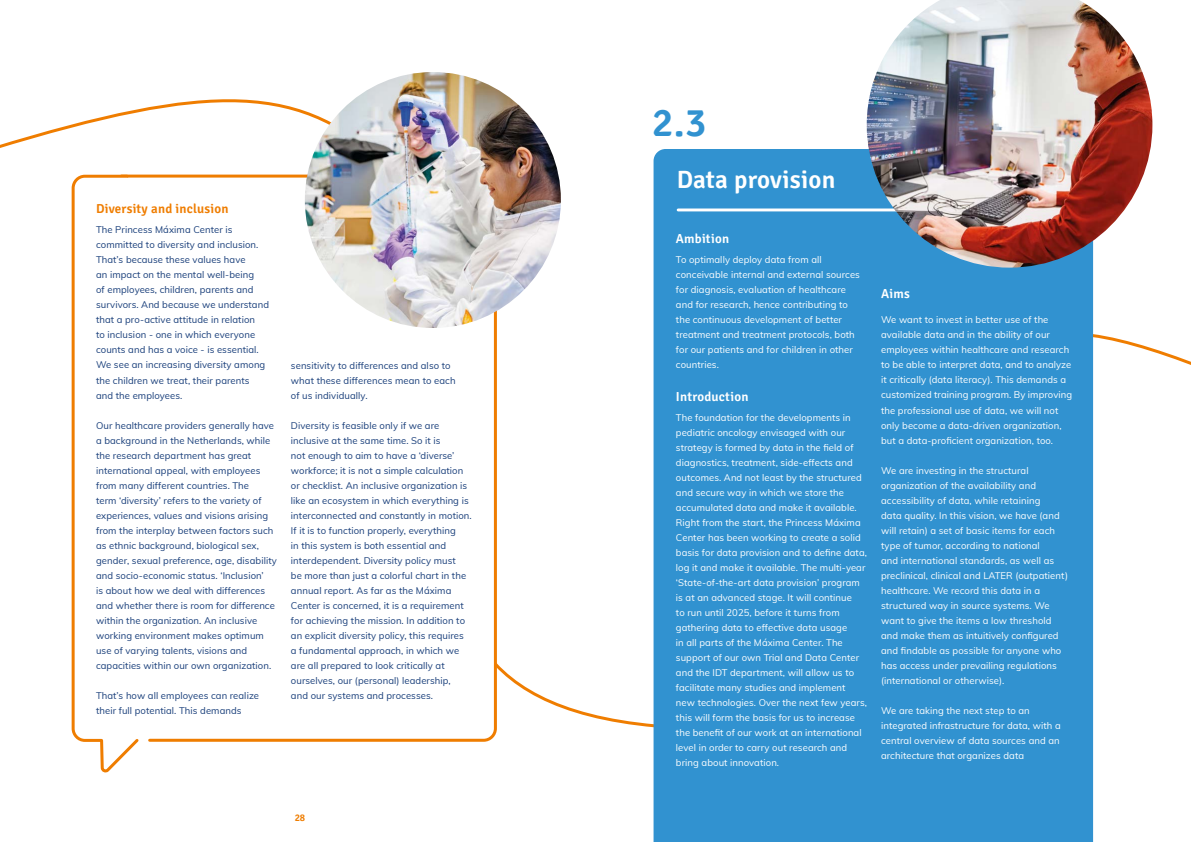
<style>
.page{position:relative;width:1191px;height:842px;background:#fff}
.page>*{position:absolute;margin:0;border:0;box-sizing:border-box;transform-origin:0 0}
.t1{font:600 40px "Signika";color:#3192d0}
.t2{font:600 25px "Signika";letter-spacing:.01em;color:#fff}
.t3{font:600 13px "Signika";letter-spacing:.015em;color:#fff}
.t4{font:600 13px "Signika";letter-spacing:.015em;color:#ef7d00}
.t5{font:600 10px "Signika";color:#ef7d00}
.t6{font:9.5px/15px "Muli";letter-spacing:.01em;color:#fff}
.t7{font:9.5px/15px "Muli";letter-spacing:.01em;color:#183e7a}
</style>
<div class="page">
<svg style="left:141px;top:173px;width:357px;height:569px"></svg>
<svg style="left:71px;top:174px;width:70px;height:598px"></svg>
<img style="left:305px;top:72px;width:256px;height:256px;border-radius:128px">
<div style="left:653px;top:149px;width:440px;height:693px;background:#3192d0"></div>
<hr style="left:678px;top:208px;width:393px;height:3px;background:#fff">
<img style="left:866px;top:0;width:286px;height:268px">
<h3 class="t4" style="left:96px;top:201px;width:134px">Diversity and inclusion</h3>
<p class="t7" style="left:96px;top:222px;width:174px">The Princess Máxima Center is committed to diversity and inclusion.<br>That’s because these values have<br>an impact on the mental well-being<br>of employees, children, parents and survivors. And because we understand that a pro-active attitude in relation<br>to inclusion - one in which everyone counts and has a voice - is essential.<br>We see an increasing diversity among the children we treat, their parents and the employees.</p>
<p class="t7" style="left:96px;top:417px;width:182px">Our healthcare providers generally have a background in the Netherlands, while the research department has great international appeal, with employees from many different countries. The<br>term ‘diversity’ refers to the variety of experiences, values and visions arising from the interplay between factors such as ethnic background, biological sex, gender, sexual preference, age, disability and socio-economic status. ‘Inclusion’<br>is about how we deal with differences and whether there is room for difference within the organization. An inclusive working environment makes optimum use of varying talents, visions and capacities within our own organization.</p>
<p class="t7" style="left:96px;top:687px;width:164px">That’s how all employees can realize their full potential. This demands</p>
<p class="t7" style="left:291px;top:357px;width:166px">sensitivity to differences and also to what these differences mean to each of us individually.</p>
<p class="t7" style="left:291px;top:417px;width:182px">Diversity is feasible only if we are inclusive at the same time. So it is<br>not enough to aim to have a ‘diverse’ workforce; it is not a simple calculation or checklist. An inclusive organization is like an ecosystem in which everything is interconnected and constantly in motion.<br>If it is to function properly, everything<br>in this system is both essential and interdependent. Diversity policy must<br>be more than just a colorful chart in the annual report. As far as the Máxima Center is concerned, it is a requirement for achieving the mission. In addition to an explicit diversity policy, this requires a fundamental approach, in which we are all prepared to look critically at ourselves, our (personal) leadership,<br>and our systems and processes.</p>
<p class="t5" style="left:295px;top:812px;width:12px">28</p>
<h1 class="t1" style="left:652px;top:99px;width:56px">2.3</h1>
<h2 class="t2" style="left:677px;top:165px;width:160px">Data provision</h2>
<h3 class="t3" style="left:676px;top:231px;width:55px">Ambition</h3>
<p class="t6" style="left:676px;top:252px;width:186px">To optimally deploy data from all conceivable internal and external sources for diagnosis, evaluation of healthcare and for research, hence contributing to the continuous development of better treatment and treatment protocols, both for our patients and for children in other countries.</p>
<h3 class="t3" style="left:676px;top:389px;width:74px">Introduction</h3>
<p class="t6" style="left:676px;top:410px;width:192px">The foundation for the developments in pediatric oncology envisaged with our strategy is formed by data in the field of diagnostics, treatment, side-effects and outcomes. And not least by the structured and secure way in which we store the accumulated data and make it available.<br>Right from the start, the Princess Máxima Center has been working to create a solid basis for data provision and to define data, log it and make it available. The multi-year ‘State-of-the-art data provision’ program is at an advanced stage. It will continue<br>to run until 2025, before it turns from gathering data to effective data usage<br>in all parts of the Máxima Center. The support of our own Trial and Data Center and the IDT department, will allow us to facilitate many studies and implement new technologies. Over the next few years, this will form the basis for us to increase the benefit of our work at an international level in order to carry out research and bring about innovation.</p>
<h3 class="t3" style="left:881px;top:286px;width:30px">Aims</h3>
<p class="t6" style="left:881px;top:312px;width:192px">We want to invest in better use of the available data and in the ability of our employees within healthcare and research to be able to interpret data, and to analyze it critically (data literacy). This demands a customized training program. By improving the professional use of data, we will not only become a data-driven organization, but a data-proficient organization, too.</p>
<p class="t6" style="left:881px;top:462px;width:189px">We are investing in the structural organization of the availability and accessibility of data, while retaining<br>data quality. In this vision, we have (and will retain) a set of basic items for each type of tumor, according to national<br>and international standards, as well as preclinical, clinical and LATER (outpatient) healthcare. We record this data in a structured way in source systems. We want to give the items a low threshold and make them as intuitively configured and findable as possible for anyone who has access under prevailing regulations (international or otherwise).</p>
<p class="t6" style="left:881px;top:702px;width:181px">We are taking the next step to an integrated infrastructure for data, with a central overview of data sources and an architecture that organizes data</p>
</div>
